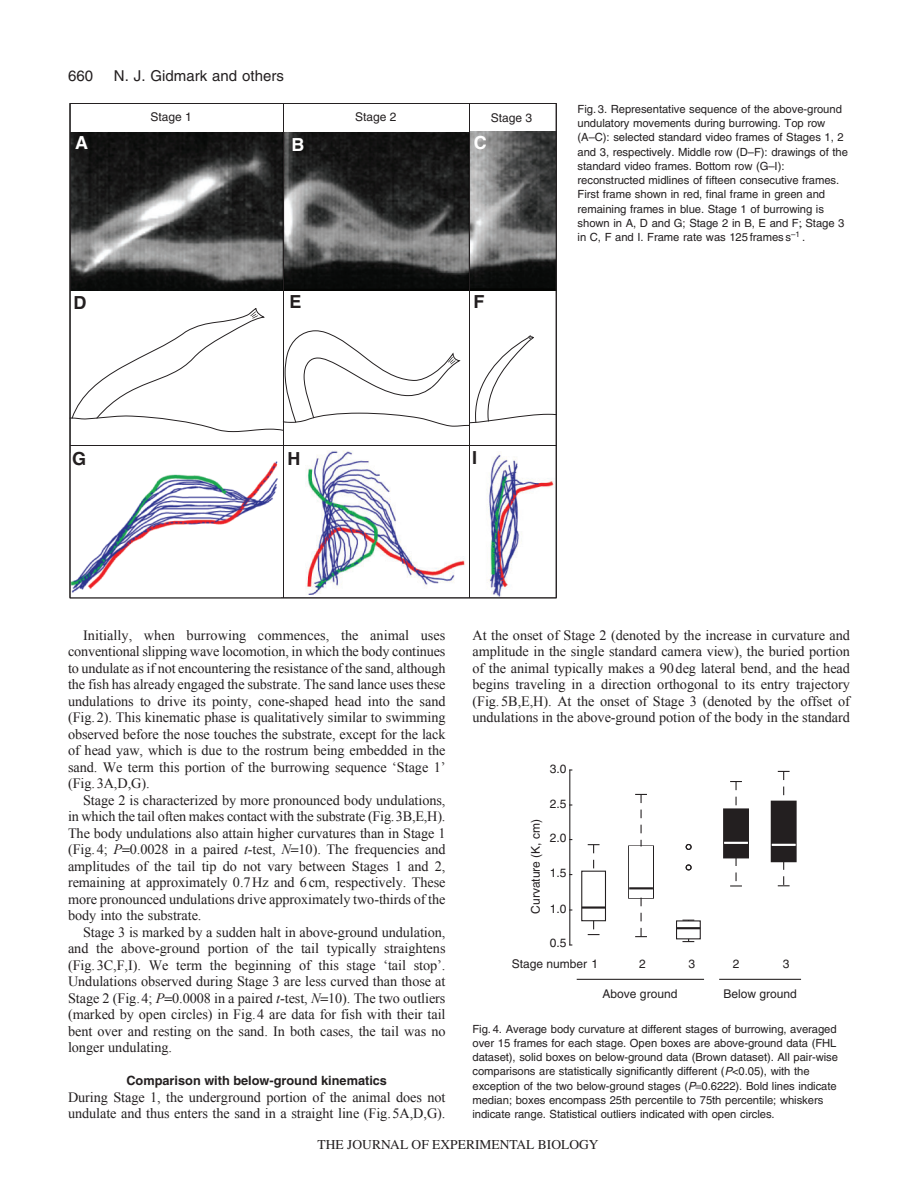
<style>
.page{position:relative;width:918px;height:1188px;background:#fff}
.page>*{position:absolute;margin:0;border:0;box-sizing:border-box;transform-origin:0 0}
.t1{font:700 18px "Helvetica";color:#231f20}
.t2{font:700 18px "Helvetica";color:#fff}
.t3{font:15px "Helvetica";color:#231f20}
.t4{font:14.25px/16.5px "Times New Roman";letter-spacing:-.005em;color:#231f20;text-align:justify}
.t5{font:13.5px "Times";color:#231f20}
.t6{font:700 12.75px "Helvetica";color:#231f20}
.t7{font:12px "Helvetica";color:#231f20}
.t8{font:11.25px/14.2px "Helvetica";letter-spacing:-.005em;color:#231f20}
.t9{font:7.8px "Helvetica";color:#231f20}
.s1{font-style:italic}
</style>
<div class="page">
<svg style="left:70px;top:103px;width:487px;height:495px"></svg>
<hr style="left:70px;top:445px;width:486px;height:1px;background:#231f20">
<hr style="left:469px;top:104px;width:1px;height:494px;background:#231f20">
<hr style="left:283px;top:103px;width:1px;height:495px;background:#231f20">
<div style="left:628px;top:845px;width:26px;height:54px;border:2px solid #231f20"></div>
<div style="left:629px;top:847px;width:24px;height:51px;background:#fff"></div>
<div style="left:581px;top:871px;width:25px;height:50px;border:1px solid #231f20"></div>
<div style="left:676px;top:920px;width:25px;height:19px;border:1px solid #231f20"></div>
<div style="left:724px;top:810px;width:24px;height:47px;background:#231f20"></div>
<div style="left:723px;top:808px;width:26px;height:50px;border:2px solid #231f20"></div>
<div style="left:772px;top:802px;width:24px;height:59px;background:#231f20"></div>
<div style="left:771px;top:801px;width:26px;height:61px;border:2px solid #231f20"></div>
<hr style="left:582px;top:906px;width:23px;height:3px;background:#231f20">
<hr style="left:629px;top:887px;width:24px;height:2px;background:#231f20">
<hr style="left:677px;top:927px;width:23px;height:2px;background:#231f20">
<hr style="left:724px;top:842px;width:24px;height:2px;background:#fff">
<hr style="left:772px;top:844px;width:24px;height:2px;background:#fff">
<svg style="left:686px;top:844px;width:6px;height:6px"></svg>
<svg style="left:686px;top:864px;width:6px;height:6px"></svg>
<hr style="left:577px;top:979px;width:127px;height:1px;background:#231f20">
<hr style="left:719px;top:979px;width:82px;height:1px;background:#231f20">
<hr style="left:569px;top:770px;width:1px;height:175px;background:#231f20">
<svg style="left:588px;top:844px;width:12px;height:27px"></svg>
<svg style="left:588px;top:921px;width:12px;height:14px"></svg>
<svg style="left:635px;top:898px;width:12px;height:39px"></svg>
<svg style="left:635px;top:794px;width:12px;height:53px"></svg>
<svg style="left:682px;top:939px;width:12px;height:3px"></svg>
<svg style="left:730px;top:857px;width:12px;height:30px"></svg>
<svg style="left:778px;top:861px;width:12px;height:25px"></svg>
<svg style="left:730px;top:781px;width:12px;height:29px"></svg>
<svg style="left:778px;top:771px;width:12px;height:31px"></svg>
<svg style="left:682px;top:920px;width:12px;height:1px"></svg>
<p class="t3" style="left:68px;top:70px;width:27px">660</p>
<p class="t3" style="left:114px;top:70px;width:172px">N. J. Gidmark and others</p>
<p class="t7" style="left:151px;top:113px;width:43px">Stage 1</p>
<p class="t7" style="left:355px;top:113px;width:43px">Stage 2</p>
<p class="t7" style="left:491px;top:113px;width:43px">Stage 3</p>
<p class="t2" style="left:75px;top:136px;width:14px">A</p>
<p class="t2" style="left:292px;top:138px;width:14px">B</p>
<p class="t2" style="left:474px;top:136px;width:14px">C</p>
<p class="t1" style="left:73px;top:296px;width:14px">D</p>
<p class="t1" style="left:289px;top:295px;width:14px">E</p>
<p class="t1" style="left:474px;top:295px;width:12px">F</p>
<p class="t8" style="left:578px;top:103px;width:272px">Fig. 3. Representative sequence of the above-ground undulatory movements during burrowing. Top row (A–C): selected standard video frames of Stages 1, 2 and 3, respectively. Middle row (D–F): drawings of the standard video frames. Bottom row (G–I): reconstructed midlines of fifteen consecutive frames.<br>First frame shown in red, final frame in green and remaining frames in blue. Stage 1 of burrowing is shown in A, D and G; Stage 2 in B, E and F; Stage 3 in C, F and I. Frame rate was 125 frames s<sup>–1</sup> .</p>
<p class="t9" style="left:800px;top:223px;width:4px">-</p>
<p class="t1" style="left:72px;top:452px;width:16px">G</p>
<p class="t1" style="left:287px;top:452px;width:14px">H</p>
<p class="t1" style="left:472px;top:451px;width:7px">I</p>
<p class="t4" style="left:68px;top:627px;width:379px;text-indent:15px">Initially, when burrowing commences, the animal uses conventional slipping wave locomotion, in which the body continues to undulate as if not encountering the resistance of the sand, although the fish has already engaged the substrate. The sand lance uses these undulations to drive its pointy, cone-shaped head into the sand (Fig.2). This kinematic phase is qualitatively similar to swimming observed before the nose touches the substrate, except for the lack of head yaw, which is due to the rostrum being embedded in the sand. We term this portion of the burrowing sequence ‘Stage 1’ (Fig.3A,D,G).</p>
<p class="t4" style="left:68px;top:792px;width:379px;text-indent:15px">Stage 2 is characterized by more pronounced body undulations, in which the tail often makes contact with the substrate (Fig.3B,E,H).<br>The body undulations also attain higher curvatures than in Stage 1 (Fig.4; <span class="s1">P</span> 0.0028 in a paired <span class="s1">t</span>-test, <span class="s1">N</span> 10). The frequencies and amplitudes of the tail tip do not vary between Stages 1 and 2, remaining at approximately 0.7Hz and 6cm, respectively. These more pronounced undulations drive approximately two-thirds of the body into the substrate.</p>
<p class="t4" style="left:68px;top:924px;width:379px;text-indent:15px">Stage 3 is marked by a sudden halt in above-ground undulation, and the above-ground portion of the tail typically straightens (Fig.3C,F,I). We term the beginning of this stage ‘tail stop’.<br>Undulations observed during Stage 3 are less curved than those at Stage 2 (Fig.4; <span class="s1">P</span> 0.0008 in a paired <span class="s1">t</span>-test, <span class="s1">N</span> 10). The two outliers (marked by open circles) in Fig.4 are data for fish with their tail bent over and resting on the sand. In both cases, the tail was no longer undulating.</p>
<p class="t6" style="left:126px;top:1076px;width:262px">Comparison with below-ground kinematics</p>
<p class="t4" style="left:68px;top:1089px;width:379px">During Stage 1, the underground portion of the animal does not undulate and thus enters the sand in a straight line (Fig.5A,D,G).</p>
<p class="t4" style="left:472px;top:627px;width:379px">At the onset of Stage 2 (denoted by the increase in curvature and amplitude in the single standard camera view), the buried portion of the animal typically makes a 90deg lateral bend, and the head begins traveling in a direction orthogonal to its entry trajectory (Fig.5B,E,H). At the onset of Stage 3 (denoted by the offset of undulations in the above-ground potion of the body in the standard</p>
<p class="t7" style="left:550px;top:764px;width:18px">3.0</p>
<p class="t7" style="left:550px;top:799px;width:18px">2.5</p>
<p class="t7" style="left:531px;top:914px;width:96px;rotate:-90deg">Curvature (K, cm)</p>
<p class="t7" style="left:550px;top:834px;width:18px">2.0</p>
<p class="t7" style="left:550px;top:868px;width:18px">1.5</p>
<p class="t7" style="left:550px;top:904px;width:18px">1.0</p>
<p class="t7" style="left:550px;top:939px;width:18px">0.5</p>
<p class="t7" style="left:512px;top:960px;width:88px">Stage number 1</p>
<p class="t7" style="left:639px;top:960px;width:8px">2</p>
<p class="t7" style="left:688px;top:960px;width:8px">3</p>
<p class="t7" style="left:733px;top:960px;width:8px">2</p>
<p class="t7" style="left:783px;top:959px;width:8px">3</p>
<p class="t7" style="left:603px;top:989px;width:76px">Above ground</p>
<p class="t7" style="left:724px;top:989px;width:75px">Below ground</p>
<p class="t8" style="left:472px;top:1023px;width:367px">Fig. 4. Average body curvature at different stages of burrowing, averaged over 15 frames for each stage. Open boxes are above-ground data (FHL dataset), solid boxes on below-ground data (Brown dataset). All pair-wise comparisons are statistically significantly different (<span class="s1">P</span>&lt;0.05), with the exception of the two below-ground stages (<span class="s1">P</span> 0.6222). Bold lines indicate median; boxes encompass 25th percentile to 75th percentile; whiskers indicate range. Statistical outliers indicated with open circles.</p>
<p class="t5" style="left:318px;top:1137px;width:282px">THE JOURNAL OF EXPERIMENTAL BIOLOGY</p>
</div>
